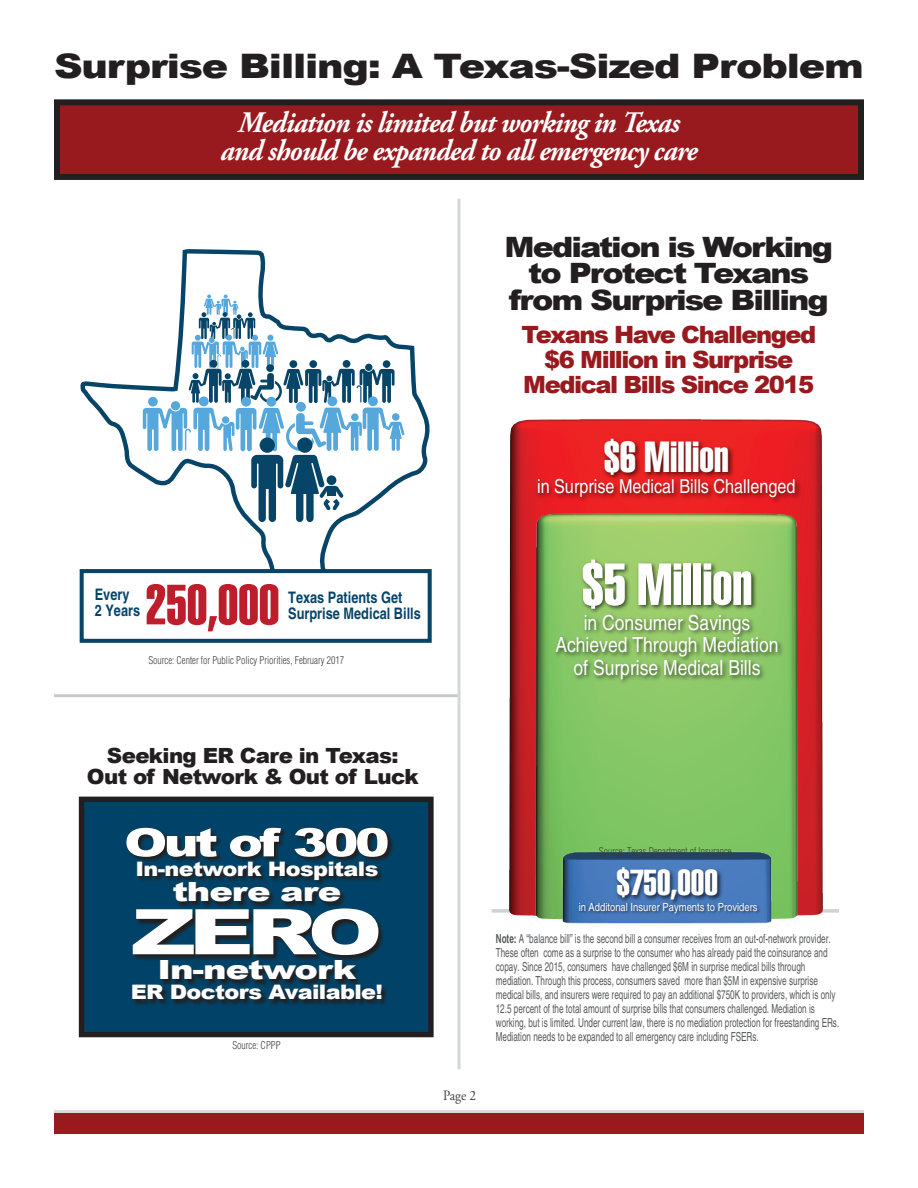
<style>
.page{position:relative;width:918px;height:1188px;background:#fff}
.page>*{position:absolute;margin:0;border:0;box-sizing:border-box;transform-origin:0 0}
.Red_Subheads{font:900 62.85px "Arial";color:#fff;scale:1.43 1}
.t1{font:58.35px "Helvetica Extra Compressed";color:#fff}
.t2{font:55.65px "Helvetica Extra Compressed";color:#be1d2c}
.t3{font:42.75px "Helvetica Extra Compressed";color:#fff}
.Red_Subheads-2{font:900 39.15px "Arial";letter-spacing:-.07em;color:#fff;scale:1.33 1}
.t4{font:35.55px "Helvetica Extra Compressed";color:#fff}
.Red_Subheads-3{font:900 33.75px "Arial";letter-spacing:-.03em;color:#231f20;scale:1.18 1}
.t5{font:italic 700 29.7px/28.5px "Adobe Garamond Pro";letter-spacing:-.03em;color:#fff;text-align:center;scale:.94 1}
.Red_Subheads-4{font:900 28.05px/26.5px "Arial";letter-spacing:-.06em;color:#231f20;text-align:center;scale:1.14 1}
.Red_Subheads-5{font:900 26.4px "Arial";letter-spacing:-.03em;color:#fff;scale:1.34 1}
.Red_Subheads-6{font:900 23.7px/25.2px "Arial";letter-spacing:-.06em;color:#991a1e;text-align:center}
.Red_Subheads-7{font:900 21px/21px "Arial";letter-spacing:-.03em;color:#231f20;text-align:center}
.t6{font:condensed 20.85px/22.8px "Helvetica";color:#fff;text-align:center}
.Red_Subheads-8{font:900 19.95px "Arial";letter-spacing:-.03em;color:#fff;scale:1.12 1}
.t7{font:condensed 19.2px "Helvetica";color:#fff}
.t8{font:700 condensed 15.9px/16px "Helvetica";color:#064468}
.Copy{font:14.25px "Adobe Garamond Pro";color:#3e3e3f;scale:.93 1}
.t9{font:condensed 12.45px/14px "Helvetica";color:#57585a;scale:.8 1}
.t10{font:condensed 11.25px "Helvetica";color:#fff}
.t11{font:300 condensed 10.5px "Helvetica";color:#3e3e3f;scale:.93 1}
.s1{font-weight:700}
</style>
<div class="page">
<hr style="left:54px;top:1110px;width:810px;height:3px;background:#dbdad9">
<div style="left:54px;top:1113px;width:810px;height:21px;background:#991a1e"></div>
<div style="left:82px;top:799px;width:349px;height:236px;background:#014368"></div>
<div style="left:79px;top:797px;width:355px;height:240px;border:5px solid #231f20"></div>
<svg style="left:127px;top:829px;width:266px;height:176px"></svg>
<svg style="left:79px;top:249px;width:351px;height:347px"></svg>
<svg style="left:143px;top:295px;width:262px;height:227px"></svg>
<div style="left:82px;top:571px;width:348px;height:70px;background:#fff"></div>
<div style="left:80px;top:569px;width:352px;height:74px;border:4px solid #064468"></div>
<hr style="left:54px;top:694px;width:405px;height:3px;background:#c7c8ca">
<hr style="left:458px;top:199px;width:2px;height:870px;background:#d5d6d8">
<img style="left:491px;top:419px;width:348px;height:505px">
<img style="left:533px;top:431px;width:271px;height:75px">
<img style="left:552px;top:551px;width:234px;height:136px">
<img style="left:613px;top:861px;width:112px;height:38px">
<img style="left:576px;top:899px;width:187px;height:19px">
<div style="left:57px;top:102px;width:804px;height:75px;background:#991a1e"></div>
<div style="left:54px;top:99px;width:810px;height:81px;border:6px solid #231f20"></div>
<p class="Red_Subheads-3" style="left:54px;top:42px;width:688px">Surprise Billing: A Texas-Sized Problem</p>
<p class="t5" style="left:220px;top:109px;width:509px">Mediation is limited but working in Texas and should be expanded to all emergency care</p>
<p class="Red_Subheads-4" style="left:505px;top:233px;width:290px">Mediation is Working to Protect Texans from Surprise Billing</p>
<p class="Red_Subheads-6" style="left:521px;top:321px;width:296px">Texans Have Challenged $6 Million in Surprise<br>Medical Bills Since 2015</p>
<p class="t2" style="left:146px;top:571px;width:135px">250,000</p>
<p class="t8" style="left:288px;top:589px;width:134px">Texas Patients Get<br>Surprise Medical Bills</p>
<p class="t8" style="left:95px;top:587px;width:47px">Every<br>2 Years</p>
<p class="t11" style="left:148px;top:654px;width:212px">Source: Center for Public Policy Priorities, February 2017</p>
<p class="t3" style="left:604px;top:431px;width:127px">$6 Million</p>
<p class="t7" style="left:537px;top:475px;width:260px">in Surprise Medical Bills Challenged</p>
<p class="t1" style="left:582px;top:549px;width:172px">$5 Million</p>
<p class="t6" style="left:555px;top:611px;width:225px">in Consumer Savings<br>Achieved Through Mediation of Surprise Medical Bills</p>
<p class="Red_Subheads-7" style="left:87px;top:745px;width:333px">Seeking ER Care in Texas:<br>Out of Network &amp; Out of Luck</p>
<p class="Red_Subheads-2" style="left:124px;top:814px;width:201px">Out of 300</p>
<p class="Red_Subheads-8" style="left:135px;top:855px;width:218px">In-network Hospitals</p>
<p class="Red_Subheads-5" style="left:172px;top:873px;width:128px">there are</p>
<p class="Red_Subheads" style="left:131px;top:886px;width:177px">ZERO</p>
<p class="Red_Subheads-5" style="left:157px;top:951px;width:150px">In-network</p>
<p class="Red_Subheads-8" style="left:131px;top:978px;width:227px">ER Doctors Available!</p>
<p class="t11" style="left:232px;top:1039px;width:53px">Source: CPPP</p>
<p class="Copy" style="left:443px;top:1086px;width:37px">Page 2</p>
<p class="t11" style="left:599px;top:845px;width:144px">Source: Texas Department of Insurance</p>
<p class="t4" style="left:617px;top:861px;width:103px">$750,000</p>
<p class="t10" style="left:579px;top:900px;width:180px">in Additonal Insurer Payments to Providers</p>
<p class="t9" style="left:496px;top:932px;width:431px"><span class="s1">Note:</span> A “balance bill” is the second bill a consumer receives from an out-of-network provider.<br>These often come as a surprise to the consumer who has already paid the coinsurance and copay. Since 2015, consumers have challenged $6M in surprise medical bills through mediation. Through this process, consumers saved more than $5M in expensive surprise medical bills, and insurers were required to pay an additional $750K to providers, which is only 12.5 percent of the total amount of surprise bills that consumers challenged. Mediation is working, but is limited. Under current law, there is no mediation protection for freestanding ERs.<br>Mediation needs to be expanded to all emergency care including FSERs.</p>
</div>
